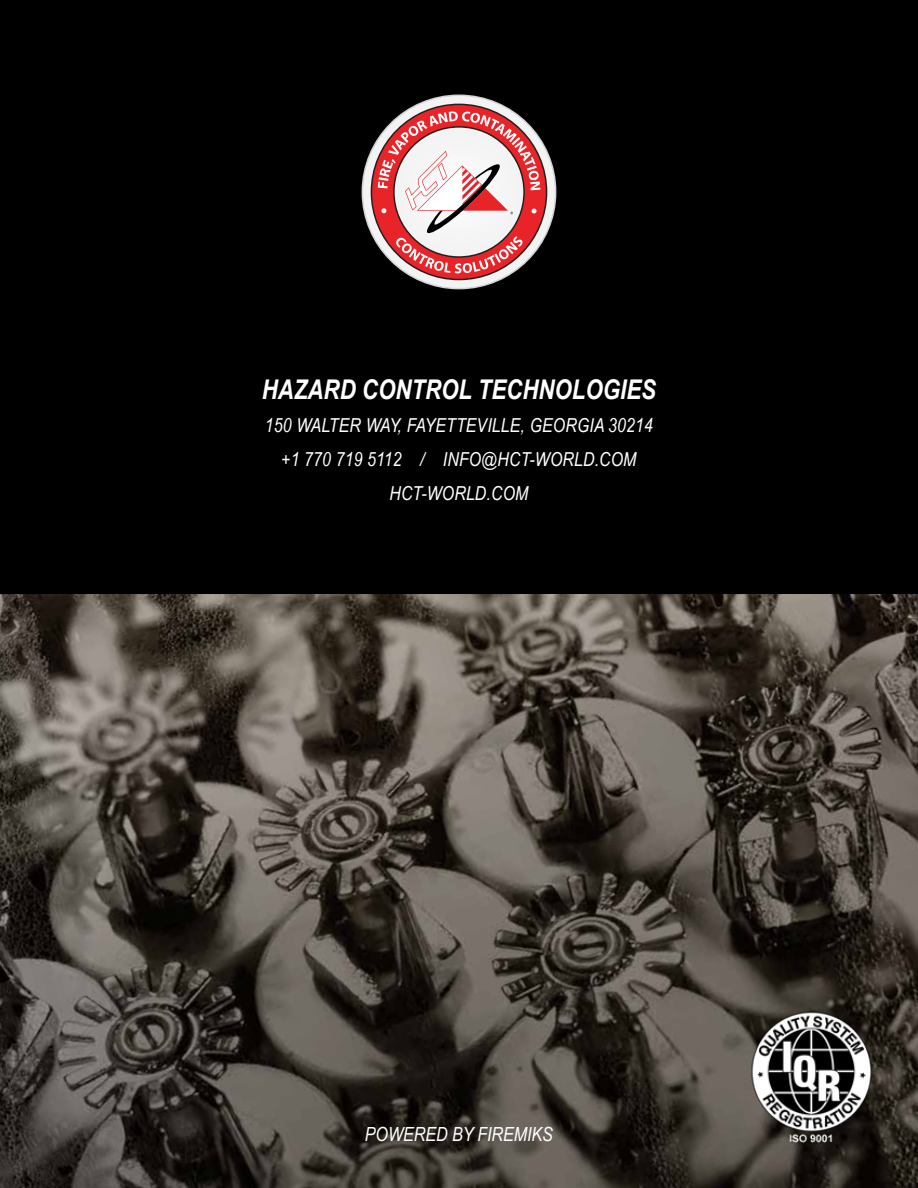
<style>
.page{position:relative;width:918px;height:1188px;background:#fff}
.page>*{position:absolute;margin:0;border:0;box-sizing:border-box;transform-origin:0 0}
.t1{font:italic 700 27.15px "Arial Narrow";color:#fff}
.t2{font:italic 19.5px "Arial Narrow";color:#fff}
.t3{font:italic 19.2px/33.9px "Arial Narrow";letter-spacing:.01em;color:#fff;text-align:center}
</style>
<div class="page">
<img style="left:0;top:594px;width:918px;height:594px">
<div style="left:0;top:0;width:918px;height:594px;background:#000"></div>
<svg style="left:362px;top:95px;width:194px;height:194px;background:#e7e8e8"></svg>
<svg style="left:371px;top:104px;width:176px;height:176px"></svg>
<svg style="left:378px;top:111px;width:162px;height:162px;background:#d89b9c"></svg>
<img style="left:733px;top:993px;width:158px;height:159px">
<h1 class="t1" style="left:262px;top:368px;width:396px">HAZARD CONTROL TECHNOLOGIES</h1>
<p class="t3" style="left:265px;top:408px;width:390px">150 WALTER WAY, FAYETTEVILLE, GEORGIA 30214 +1 770 719 5112 / INFO@HCT-WORLD.COM<br>HCT-WORLD.COM</p>
<p class="t2" style="left:365px;top:1121px;width:189px">POWERED BY FIREMIKS</p>
</div>
